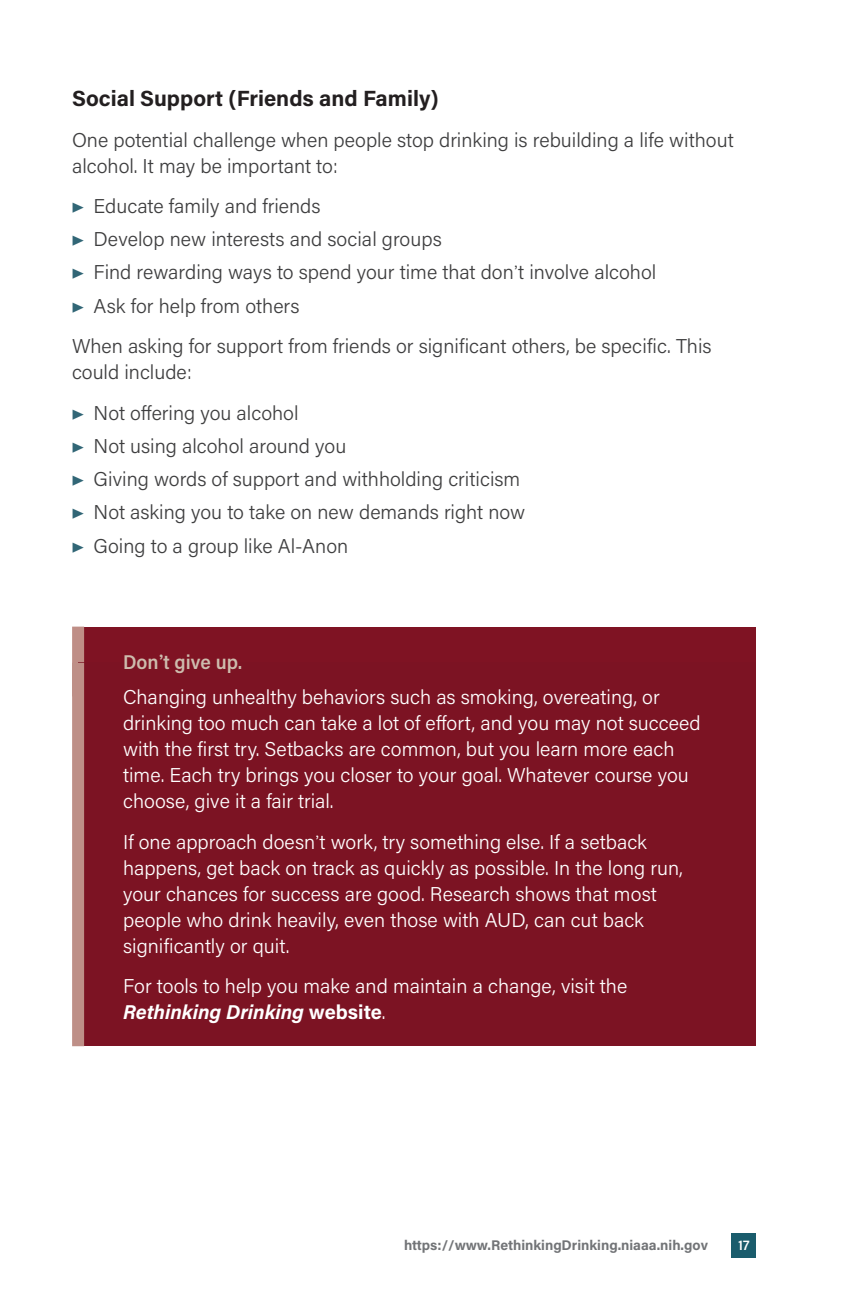
<style>
.page{position:relative;width:864px;height:1296px;background:#fff}
.page>*{position:absolute;margin:0;border:0;box-sizing:border-box;transform-origin:0 0}
.t1{font:700 22px "Acumin Pro";color:#231f20}
.t2{font:300 20px/26px "Acumin Pro";color:#fff}
.t3{font:300 20px/26px "Acumin Pro";color:#3e3e3f}
.t4{font:600 20px "Acumin Pro Semi Cond";color:#cdbcad}
.t5{font:700 14px "Acumin Pro";color:#727477}
.t6{font:600 14px "Acumin Pro Semi Cond";color:#fff}
.s1{font-size:18px;color:#316676}
.s2{font-family:"Proxima Nova"}
.s3{font-weight:700;font-style:italic}
.s4{font-weight:700}
</style>
<div class="page">
<div style="left:732px;top:1233px;width:24px;height:24px;background:#1a5c6c"></div>
<div style="left:78px;top:627px;width:678px;height:69px;background:#7f1323"></div>
<div style="left:72px;top:627px;width:12px;height:69px;background:#bf8e86"></div>
<div style="left:78px;top:663px;width:678px;height:383px;background:#7c1323"></div>
<div style="left:72px;top:663px;width:12px;height:383px;background:#be8f87"></div>
<h4 class="t1" style="left:72px;top:83px;width:368px">Social Support (Friends and Family)</h4>
<p class="t3" style="left:72px;top:126px;width:663px">One potential challenge when people stop drinking is rebuilding a life without alcohol. It may be important to:</p>
<p class="t3" style="left:72px;top:192px;width:250px"><span class="s1">▶</span> Educate family and friends</p>
<p class="t3" style="left:72px;top:225px;width:371px"><span class="s1">▶</span> Develop new interests and social groups</p>
<p class="t3" style="left:72px;top:259px;width:586px"><span class="s1">▶</span> Find rewarding ways to spend your time that don<span class="s2">’</span>t involve alcohol</p>
<p class="t3" style="left:72px;top:292px;width:229px"><span class="s1">▶</span> Ask for help from others</p>
<p class="t3" style="left:72px;top:332px;width:641px">When asking for support from friends or significant others, be specific. This</p>
<p class="t3" style="left:72px;top:359px;width:121px">could include:</p>
<p class="t3" style="left:72px;top:399px;width:228px"><span class="s1">▶</span> Not offering you alcohol</p>
<p class="t3" style="left:72px;top:432px;width:276px"><span class="s1">▶</span> Not using alcohol around you</p>
<p class="t3" style="left:72px;top:465px;width:450px"><span class="s1">▶</span> Giving words of support and withholding criticism</p>
<p class="t3" style="left:72px;top:499px;width:455px"><span class="s1">▶</span> Not asking you to take on new demands right now</p>
<p class="t3" style="left:72px;top:532px;width:278px"><span class="s1">▶</span> Going to a group like Al-Anon</p>
<h4 class="t4" style="left:123px;top:648px;width:120px">Don<span class="s2">’</span>t give up.</h4>
<p class="t2" style="left:123px;top:684px;width:579px">Changing unhealthy behaviors such as smoking, overeating, or drinking too much can take a lot of effort, and you may not succeed with the first try. Setbacks are common, but you learn more each time. Each try brings you closer to your goal. Whatever course you choose, give it a fair trial.</p>
<p class="t2" style="left:123px;top:828px;width:561px">If one approach doesn<span class="s2">’</span>t work, try something else. If a setback happens, get back on track as quickly as possible. In the long run, your chances for success are good. Research shows that most people who drink heavily, even those with AUD, can cut back significantly or quit.</p>
<p class="t2" style="left:123px;top:972px;width:506px">For tools to help you make and maintain a change, visit the<br><span class="s3">Rethinking Drinking</span> <span class="s4">website</span>.</p>
<p class="t5" style="left:404px;top:1235px;width:305px">https://www.RethinkingDrinking.niaaa.nih.gov</p>
<p class="t6" style="left:738px;top:1235px;width:13px">17</p>
</div>
